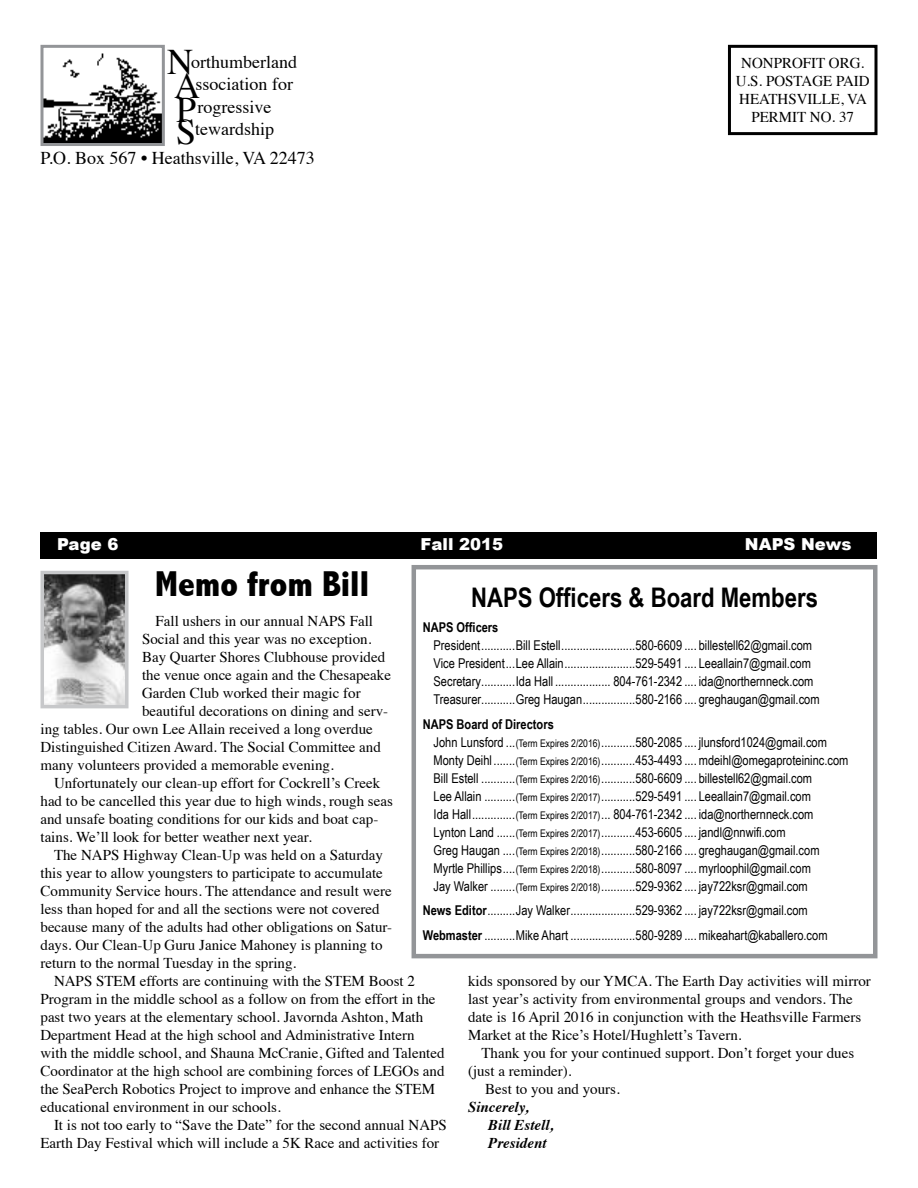
<style>
.page{position:relative;width:918px;height:1188px;background:#fff}
.page>*{position:absolute;margin:0;border:0;box-sizing:border-box;transform-origin:0 0}
.t1{font:800 condensed 36px "Abadi";color:#000}
.t2{font:700 27px "Arial Narrow";color:#000}
.t3{font:18px/22.5px "Times";color:#000}
.t4{font:900 16.5px "Arial";color:#fff}
.t5{font:15px/18px "Times";color:#000;text-align:center}
.t6{font:italic 700 15px/18px "Times";color:#000}
.t7{font:13.5px/18px "Arial Narrow";color:#000}
.t8{font:700 13.5px "Arial Narrow";color:#000}
.s1{font-size:36px}
.s2{font-weight:700}
.s3{font-size:10.5px}
</style>
<div class="page">
<div style="left:40px;top:532px;width:838px;height:26px;background:#000"></div>
<div style="left:728px;top:45px;width:150px;height:90px;border:3px solid #000"></div>
<img style="left:44px;top:53px;width:117px;height:89px">
<div style="left:40px;top:45px;width:125px;height:101px;border:3px solid #939598"></div>
<img style="left:46px;top:576px;width:78px;height:127px">
<div style="left:41px;top:571px;width:88px;height:137px;border:4px solid #c7c8ca"></div>
<div style="left:412px;top:565px;width:466px;height:393px;border:4px solid #939598"></div>
<p class="t3" style="left:174px;top:49px;width:124px;text-indent:-7px"><span class="s1">N</span>orthumberland<br><span class="s1">A</span>ssociation for<br><span class="s1">P</span>rogressive<br><span class="s1">S</span>tewardship</p>
<p class="t3" style="left:40px;top:145px;width:276px">P.O. Box 567 • Heathsville, VA 22473</p>
<p class="t5" style="left:736px;top:53px;width:136px">NONPROFIT ORG.<br>U.S. POSTAGE PAID<br>HEATHSVILLE, VA<br>PERMIT NO. 37</p>
<p class="t4" style="left:57px;top:532px;width:63px">Page 6</p>
<p class="t4" style="left:421px;top:532px;width:84px">Fall 2015</p>
<p class="t4" style="left:745px;top:532px;width:108px">NAPS News</p>
<h1 class="t1" style="left:155px;top:563px;width:215px">Memo from Bill</h1>
<p class="t5" style="left:156px;top:610px;width:219px">Fall ushers in our annual NAPS Fall</p>
<p class="t5" style="left:142px;top:628px;width:231px">Social and this year was no exception.</p>
<p class="t5" style="left:142px;top:646px;width:245px">Bay Quarter Shores Clubhouse provided</p>
<p class="t5" style="left:142px;top:664px;width:251px">the venue once again and the Chesapeake</p>
<p class="t5" style="left:142px;top:682px;width:220px">Garden Club worked their magic for</p>
<p class="t5" style="left:142px;top:700px;width:248px">beautiful decorations on dining and serv-</p>
<p class="t5" style="left:41px;top:718px;width:334px">ing tables. Our own Lee Allain received a long overdue</p>
<p class="t5" style="left:41px;top:736px;width:342px">Distinguished Citizen Award. The Social Committee and</p>
<p class="t5" style="left:41px;top:754px;width:295px">many volunteers provided a memorable evening.</p>
<p class="t5" style="left:54px;top:772px;width:328px">Unfortunately our clean-up effort for Cockrell’s Creek</p>
<p class="t5" style="left:41px;top:790px;width:354px">had to be cancelled this year due to high winds, rough seas</p>
<p class="t5" style="left:41px;top:808px;width:339px">and unsafe boating conditions for our kids and boat cap-</p>
<p class="t5" style="left:41px;top:826px;width:273px">tains. We’ll look for better weather next year.</p>
<p class="t5" style="left:54px;top:844px;width:331px">The NAPS Highway Clean-Up was held on a Saturday</p>
<p class="t5" style="left:41px;top:862px;width:344px">this year to allow youngsters to participate to accumulate</p>
<p class="t5" style="left:41px;top:880px;width:353px">Community Service hours. The attendance and result were</p>
<p class="t5" style="left:41px;top:898px;width:341px">less than hoped for and all the sections were not covered</p>
<p class="t5" style="left:41px;top:916px;width:353px">because many of the adults had other obligations on Satur-</p>
<p class="t5" style="left:41px;top:934px;width:344px">days. Our Clean-Up Guru Janice Mahoney is planning to</p>
<p class="t5" style="left:41px;top:952px;width:257px">return to the normal Tuesday in the spring.</p>
<p class="t5" style="left:54px;top:970px;width:362px">NAPS STEM efforts are continuing with the STEM Boost 2</p>
<p class="t5" style="left:41px;top:988px;width:397px">Program in the middle school as a follow on from the effort in the</p>
<p class="t5" style="left:41px;top:1006px;width:384px">past two years at the elementary school. Javornda Ashton, Math</p>
<p class="t5" style="left:41px;top:1024px;width:376px">Department Head at the high school and Administrative Intern</p>
<p class="t5" style="left:41px;top:1042px;width:406px">with the middle school, and Shauna McCranie, Gifted and Talented</p>
<p class="t5" style="left:41px;top:1060px;width:406px">Coordinator at the high school are combining forces of LEGOs and</p>
<p class="t5" style="left:41px;top:1078px;width:396px">the SeaPerch Robotics Project to improve and enhance the STEM</p>
<p class="t5" style="left:41px;top:1096px;width:242px">educational environment in our schools.</p>
<p class="t5" style="left:54px;top:1114px;width:394px">It is not too early to “Save the Date” for the second annual NAPS</p>
<p class="t5" style="left:41px;top:1132px;width:400px">Earth Day Festival which will include a 5K Race and activities for</p>
<h2 class="t2" style="left:471px;top:577px;width:348px">NAPS Officers &amp; Board Members</h2>
<p class="t8" style="left:423px;top:617px;width:77px">NAPS Officers</p>
<p class="t7" style="left:434px;top:636px;width:387px">President...........Bill Estell........................580-6609 .... billestell62@gmail.com Vice President...Lee Allain.......................529-5491 .... Leeallain7@gmail.com Secretary...........Ida Hall .................. 804-761-2342 .... ida@northernneck.com Treasurer...........Greg Haugan.................580-2166 .... greghaugan@gmail.com</p>
<p class="t7" style="left:434px;top:714px;width:416px;text-indent:-11px"><span class="s2">NAPS Board of Directors<br></span>John Lunsford ...<span class="s3">(Term Expires 2/2016)</span>...........580-2085 .... jlunsford1024@gmail.com Monty Deihl .......<span class="s3">(Term Expires 2/2016)</span>...........453-4493 ....mdeihl@omegaproteininc.com Bill Estell ...........<span class="s3">(Term Expires 2/2016)</span>...........580-6609 .... billestell62@gmail.com<br>Lee Allain ..........<span class="s3">(Term Expires 2/2017)</span>...........529-5491 .... Leeallain7@gmail.com<br>Ida Hall..............<span class="s3">(Term Expires 2/2017)</span>... 804-761-2342 .... ida@northernneck.com Lynton Land ......<span class="s3">(Term Expires 2/2017)</span>...........453-6605 .... jandl@nnwifi.com<br>Greg Haugan ....<span class="s3">(Term Expires 2/2018)</span>...........580-2166 .... greghaugan@gmail.com Myrtle Phillips....<span class="s3">(Term Expires 2/2018)</span>...........580-8097 ....myrloophil@gmail.com<br>Jay Walker ........<span class="s3">(Term Expires 2/2018)</span>...........529-9362 .... jay722ksr@gmail.com</p>
<p class="t7" style="left:423px;top:898px;width:406px;line-height:24.8px"><span class="s2">News Editor</span>.........Jay Walker.....................529-9362 .... jay722ksr@gmail.com<br><span class="s2">Webmaster</span> ..........Mike Ahart .....................580-9289 ....mikeahart@kaballero.com</p>
<p class="t5" style="left:468px;top:970px;width:404px;text-align:left">kids sponsored by our YMCA. The Earth Day activities will mirror last year’s activity from environmental groups and vendors. The date is 16 April 2016 in conjunction with the Heathsville Farmers Market at the Rice’s Hotel/Hughlett’s Tavern.</p>
<p class="t5" style="left:482px;top:1042px;width:374px">Thank you for your continued support. Don’t forget your dues</p>
<p class="t5" style="left:468px;top:1060px;width:105px">(just a reminder).</p>
<p class="t5" style="left:485px;top:1078px;width:136px">Best to you and yours.</p>
<p class="t6" style="left:488px;top:1096px;width:67px;text-indent:-20px">Sincerely,<br>Bill Estell,<br>President</p>
</div>
